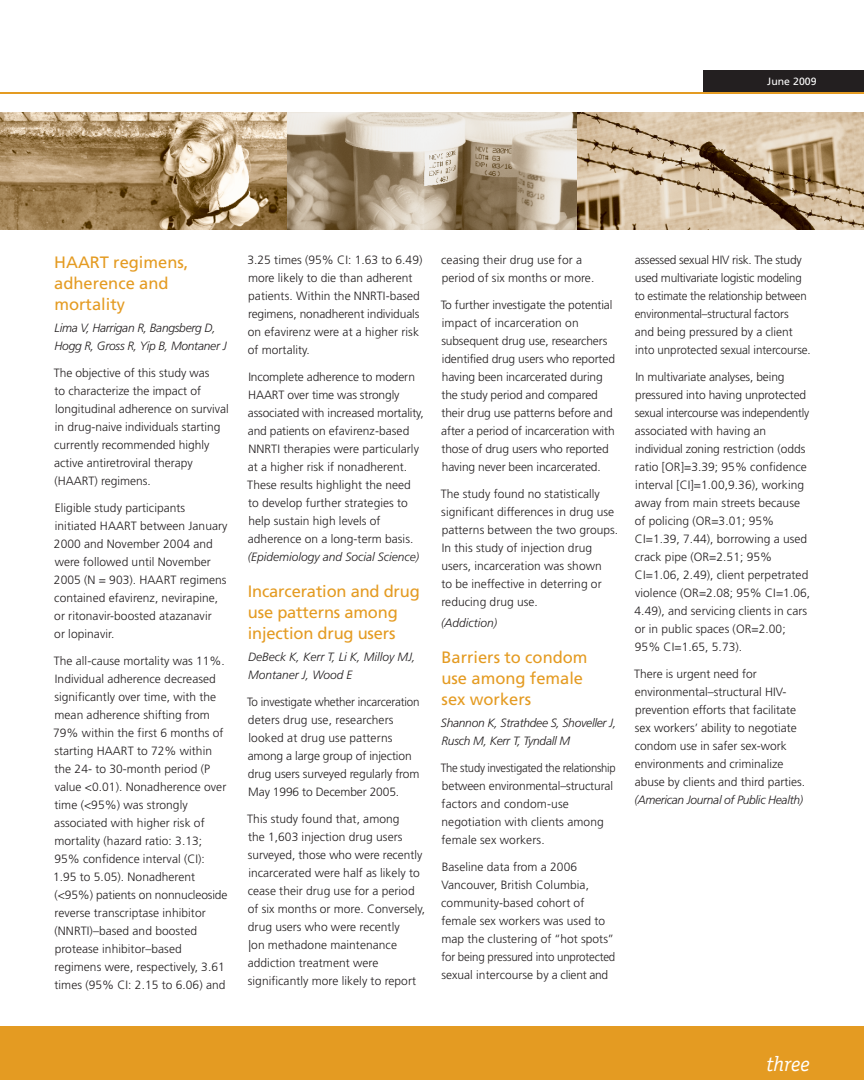
<style>
.page{position:relative;width:864px;height:1080px;background:#fff}
.page>*{position:absolute;margin:0;border:0;box-sizing:border-box;transform-origin:0 0}
.t1{font:italic 21px "Officina Serif Std";color:#fff}
.t2{font:16.5px/21px "Frutiger LT Std";color:#e49b22}
.t3{font:300 12px/18px "Frutiger LT Std";letter-spacing:.005em;color:#231f20}
.t4{font:300 12px/18px "Frutiger LT Std";letter-spacing:-.015em;color:#231f20}
.t5{font:italic 300 12px/18px "Frutiger LT Std";letter-spacing:-.02em;color:#231f20}
.t6{font:300 12px/18px "Frutiger LT Std";letter-spacing:.005em;color:#231f20;scale:.94 1}
.t7{font:italic 300 12px/18px "Frutiger LT Std";color:#231f20}
.t8{font:10.5px "Frutiger LT Std";color:#fff}
</style>
<div class="page">
<img style="left:0;top:112px;width:288px;height:118px">
<div style="left:0;top:1026px;width:864px;height:54px;background:#e49b22"></div>
<div style="left:704px;top:70px;width:160px;height:22px;background:#231f20"></div>
<hr style="left:0;top:92px;width:864px;height:1px;background:#e49b22">
<svg style="left:576px;top:112px;width:288px;height:118px;background:#bea88c"></svg>
<svg style="left:288px;top:112px;width:288px;height:118px;background:#b7a894"></svg>
<p class="t8" style="left:767px;top:75px;width:51px">June 2009</p>
<h2 class="t2" style="left:54px;top:251px;width:136px">HAART regimens, adherence and mortality</h2>
<p class="t5" style="left:55px;top:319px;width:174px">Lima V, Harrigan R, Bangsberg D,<br>Hogg R, Gross R, Yip B, Montaner J</p>
<p class="t3" style="left:54px;top:364px;width:177px">The objective of this study was<br>to characterize the impact of longitudinal adherence on survival in drug-naive individuals starting currently recommended highly active antiretroviral therapy (HAART) regimens.</p>
<p class="t3" style="left:54px;top:499px;width:175px">Eligible study participants initiated HAART between January<br>2000 and November 2004 and were followed until November<br>2005 (N = 903). HAART regimens contained efavirenz, nevirapine, or ritonavir-boosted atazanavir<br>or lopinavir.</p>
<p class="t3" style="left:53px;top:652px;width:176px">The all-cause mortality was 11%.<br>Individual adherence decreased significantly over time, with the mean adherence shifting from<br>79% within the first 6 months of starting HAART to 72% within the 24- to 30-month period (P value &lt;0.01). Nonadherence over time (&lt;95%) was strongly associated with higher risk of mortality (hazard ratio: 3.13;<br>95% confidence interval (CI):<br>1.95 to 5.05). Nonadherent (&lt;95%) patients on nonnucleoside reverse transcriptase inhibitor (NNRTI)–based and boosted protease inhibitor–based regimens were, respectively, 3.61 times (95% CI: 2.15 to 6.06) and</p>
<p class="t3" style="left:247px;top:251px;width:176px">3.25 times (95% CI: 1.63 to 6.49) more likely to die than adherent patients. Within the NNRTI-based regimens, nonadherent individuals on efavirenz were at a higher risk of mortality.</p>
<p class="t3" style="left:247px;top:368px;width:178px">Incomplete adherence to modern<br>HAART over time was strongly associated with increased mortality, and patients on efavirenz-based<br>NNRTI therapies were particularly at a higher risk if nonadherent.<br>These results highlight the need to develop further strategies to help sustain high levels of adherence on a long-term basis.</p>
<p class="t7" style="left:248px;top:548px;width:173px">(Epidemiology and Social Science)</p>
<h2 class="t2" style="left:248px;top:580px;width:174px">Incarceration and drug use patterns among injection drug users</h2>
<p class="t7" style="left:248px;top:648px;width:169px">DeBeck K, Kerr T, Li K, Milloy MJ,<br>Montaner J, Wood E</p>
<p class="t3" style="left:247px;top:693px;width:174px">To investigate whether incarceration deters drug use, researchers looked at drug use patterns among a large group of injection drug users surveyed regularly from<br>May 1996 to December 2005.</p>
<p class="t3" style="left:247px;top:810px;width:180px">This study found that, among<br>the 1,603 injection drug users surveyed, those who were recently incarcerated were half as likely to cease their drug use for a period of six months or more. Conversely, drug users who were recently<br>|on methadone maintenance addiction treatment were significantly more likely to report</p>
<p class="t3" style="left:441px;top:251px;width:155px">ceasing their drug use for a period of six months or more.</p>
<p class="t3" style="left:441px;top:296px;width:176px">To further investigate the potential impact of incarceration on subsequent drug use, researchers identified drug users who reported having been incarcerated during the study period and compared their drug use patterns before and after a period of incarceration with those of drug users who reported having never been incarcerated.</p>
<p class="t3" style="left:441px;top:485px;width:179px">The study found no statistically significant differences in drug use patterns between the two groups.<br>In this study of injection drug users, incarceration was shown<br>to be ineffective in deterring or reducing drug use.</p>
<p class="t7" style="left:441px;top:614px;width:58px">(Addiction)</p>
<h2 class="t2" style="left:441px;top:646px;width:148px">Barriers to condom use among female sex workers</h2>
<p class="t5" style="left:441px;top:714px;width:177px">Shannon K, Strathdee S, Shoveller J,<br>Rusch M, Kerr T, Tyndall M</p>
<p class="t6" style="left:441px;top:759px;width:188px">The study investigated the relationship between environmental–structural factors and condom-use negotiation with clients among female sex workers.</p>
<p class="t3" style="left:441px;top:858px;width:176px">Baseline data from a 2006<br>Vancouver, British Columbia, community-based cohort of female sex workers was used to map the clustering of ‘‘hot spots’’ for being pressured into unprotected sexual intercourse by a client and</p>
<p class="t4" style="left:635px;top:251px;width:178px">assessed sexual HIV risk. The study used multivariate logistic modeling to estimate the relationship between environmental–structural factors and being pressured by a client into unprotected sexual intercourse.</p>
<p class="t3" style="left:635px;top:368px;width:177px">In multivariate analyses, being pressured into having unprotected sexual intercourse was independently associated with having an individual zoning restriction (odds ratio [OR]=3.39; 95% confidence interval [CI]=1.00,9.36), working away from main streets because of policing (OR=3.01; 95%<br>CI=1.39, 7.44), borrowing a used crack pipe (OR=2.51; 95%<br>CI=1.06, 2.49), client perpetrated violence (OR=2.08; 95% CI=1.06,<br>4.49), and servicing clients in cars or in public spaces (OR=2.00;<br>95% CI=1.65, 5.73).</p>
<p class="t3" style="left:634px;top:665px;width:172px">There is urgent need for environmental–structural HIV&shy;prevention efforts that facilitate sex workers’ ability to negotiate condom use in safer sex-work environments and criminalize abuse by clients and third parties.</p>
<p class="t5" style="left:635px;top:791px;width:170px">(American Journal of Public Health)</p>
<h1 class="t1" style="left:766px;top:1052px;width:45px">three</h1>
</div>
